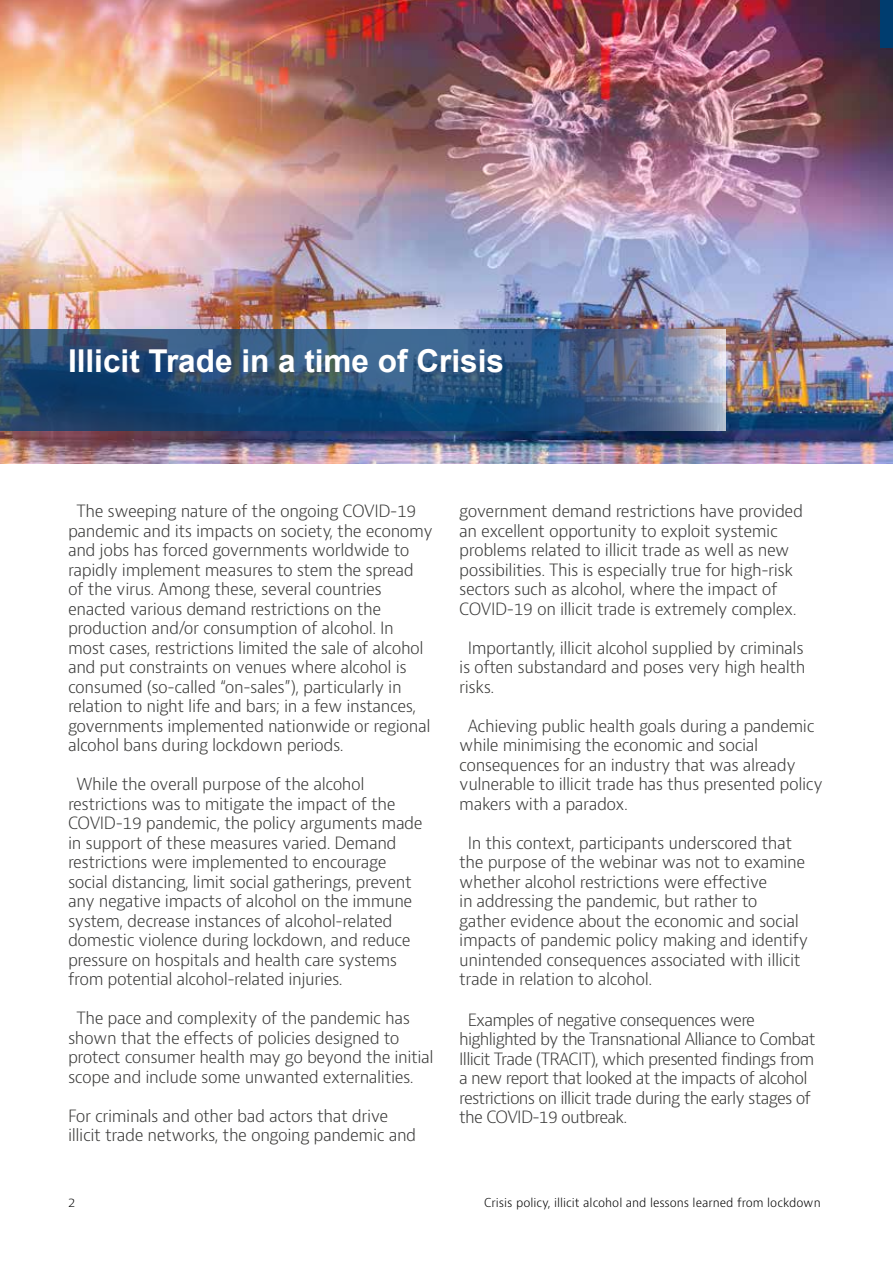
<style>
.page{position:relative;width:893px;height:1263px;background:#fff}
.page>*{position:absolute;margin:0;border:0;box-sizing:border-box;transform-origin:0 0}
.t1{font:700 31.5px "Arial";color:#fff}
.t2{font:300 16.5px/19.5px "OECD Bernini";letter-spacing:-.025em;color:#3a3a39}
.t3{font:300 16.5px/19.5px "OECD Bernini";letter-spacing:-.045em;color:#3a3a39}
.t4{font:300 12px "OECD Bernini";color:#000}
</style>
<div class="page">
<img style="left:0;top:0;width:893px;height:463px">
<svg style="left:0;top:330px;width:725px;height:100px;background:#32577f"></svg>
<div style="left:880px;top:0;width:13px;height:48px;background:#003d6f"></div>
<h1 class="t1" style="left:68px;top:339px;width:437px">Illicit Trade in a time of Crisis</h1>
<p class="t2" style="left:68px;top:502px;width:366px;text-indent:8px">The sweeping nature of the ongoing COVID-19 pandemic and its impacts on society, the economy and jobs has forced governments worldwide to rapidly implement measures to stem the spread of the virus. Among these, several countries enacted various demand restrictions on the production and/or consumption of alcohol. In most cases, restrictions limited the sale of alcohol and put constraints on venues where alcohol is consumed (so-called “on-sales”), particularly in relation to night life and bars; in a few instances, governments implemented nationwide or regional alcohol bans during lockdown periods.</p>
<p class="t2" style="left:68px;top:775px;width:356px;text-indent:8px">While the overall purpose of the alcohol restrictions was to mitigate the impact of the COVID-19 pandemic, the policy arguments made in support of these measures varied. Demand restrictions were implemented to encourage social distancing, limit social gatherings, prevent any negative impacts of alcohol on the immune system, decrease instances of alcohol-related domestic violence during lockdown, and reduce pressure on hospitals and health care systems from potential alcohol-related injuries.</p>
<p class="t2" style="left:68px;top:1009px;width:367px;text-indent:8px">The pace and complexity of the pandemic has shown that the effects of policies designed to protect consumer health may go beyond the initial scope and include some unwanted externalities.</p>
<p class="t2" style="left:68px;top:1106px;width:350px">For criminals and other bad actors that drive illicit trade networks, the ongoing pandemic and</p>
<p class="t2" style="left:459px;top:502px;width:345px">government demand restrictions have provided an excellent opportunity to exploit systemic problems related to illicit trade as well as new possibilities. This is especially true for high-risk sectors such as alcohol, where the impact of COVID-19 on illicit trade is extremely complex.</p>
<p class="t2" style="left:459px;top:638px;width:348px;text-align:justify;text-indent:8px">Importantly, illicit alcohol supplied by criminals is often substandard and poses very high health risks.</p>
<p class="t2" style="left:459px;top:716px;width:365px;text-indent:8px">Achieving public health goals during a pandemic while minimising the economic and social consequences for an industry that was already vulnerable to illicit trade has thus presented policy makers with a paradox.</p>
<p class="t2" style="left:459px;top:833px;width:350px;text-indent:8px">In this context, participants underscored that the purpose of the webinar was not to examine whether alcohol restrictions were effective<br>in addressing the pandemic, but rather to gather evidence about the economic and social impacts of pandemic policy making and identify unintended consequences associated with illicit trade in relation to alcohol.</p>
<p class="t3" style="left:459px;top:1010px;width:358px;text-indent:8px">Examples of negative consequences were highlighted by the Transnational Alliance to Combat Illicit Trade (TRACIT), which presented findings from a new report that looked at the impacts of alcohol restrictions on illicit trade during the early stages of the COVID-19 outbreak.</p>
<p class="t4" style="left:68px;top:1194px;width:9px">2</p>
<p class="t4" style="left:484px;top:1194px;width:338px">Crisis policy, illicit alcohol and lessons learned from lockdown</p>
</div>
